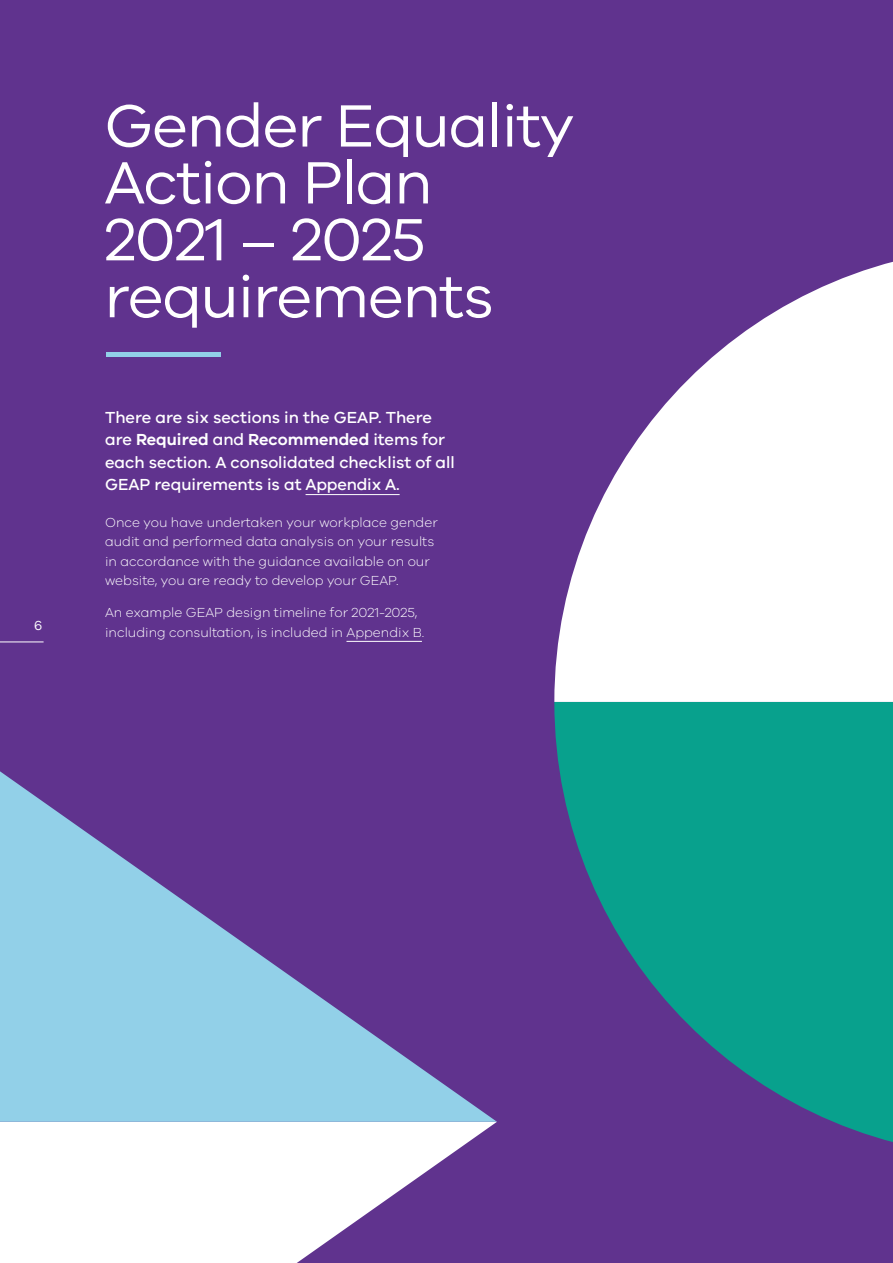
<style>
.page{position:relative;width:893px;height:1263px;background:#60338e}
.page>*{position:absolute;margin:0;border:0;box-sizing:border-box;transform-origin:0 0}
.t1{font:61.5px/56.8px "VIC";letter-spacing:-.02em;color:#fff}
.t2{font:500 16.5px/22.5px "VIC";color:#fff}
.t3{font:300 13.5px/19.5px "VIC";color:#fff}
.t4{font:13.5px "VIC";color:#fff}
.s1{font-weight:600}
</style>
<div class="page">
<svg style="left:554px;top:702px;width:339px;height:440px;fill:#08a18d"></svg>
<svg style="left:554px;top:261px;width:339px;height:441px;fill:#fff"></svg>
<hr style="left:0;top:642px;width:44px;height:1px;background:#fff">
<div style="left:106px;top:352px;width:115px;height:5px;background:#92d0e8"></div>
<hr style="left:306px;top:494px;width:94px;height:1px;background:#fff">
<hr style="left:346px;top:641px;width:76px;height:1px;background:#fff">
<svg style="left:0;top:1122px;width:497px;height:141px;fill:#fff"></svg>
<svg style="left:0;top:771px;width:497px;height:351px"></svg>
<p class="t4" style="left:34px;top:617px;width:10px">6</p>
<h1 class="t1" style="left:104px;top:96px;width:471px">Gender Equality<br>Action Plan<br>2021 – 2025 requirements</h1>
<p class="t2" style="left:105px;top:405px;width:351px">There are six sections in the GEAP. There are <span class="s1">Required</span> and <span class="s1">Recommended</span> items for each section. A consolidated checklist of all GEAP requirements is at Appendix A.</p>
<p class="t3" style="left:105px;top:512px;width:334px">Once you have undertaken your workplace gender audit and performed data analysis on your results in accordance with the guidance available on our website, you are ready to develop your GEAP.</p>
<p class="t3" style="left:105px;top:603px;width:321px">An example GEAP design timeline for 2021-2025, including consultation, is included in Appendix B.</p>
</div>
